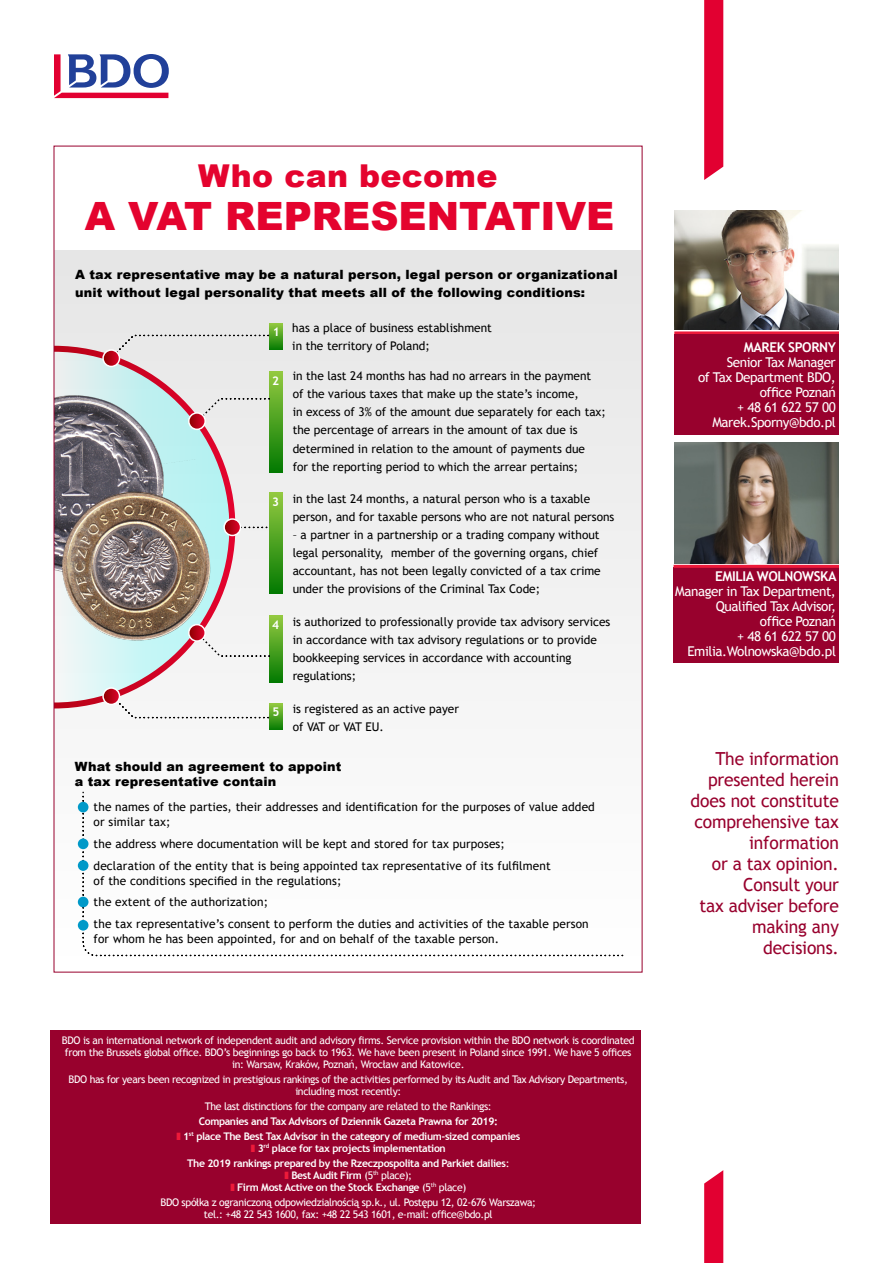
<style>
.page{position:relative;width:893px;height:1263px;background:#fff}
.page>*{position:absolute;margin:0;border:0;box-sizing:border-box;transform-origin:0 0}
.t1{font:900 39px "Arial";color:#e4032e}
.t2{font:900 31.5px "Arial";letter-spacing:.01em;color:#e4032e}
.tekst-podstawowy{font:18px/21px "Trebuchet MS";letter-spacing:-.01em;color:#98012d;text-align:right}
.tekst-bok{font:13.5px/15px "Trebuchet MS";letter-spacing:-.03em;color:#fff;text-align:right}
.tekst-bok-2{font:700 13.5px "Trebuchet MS";letter-spacing:-.03em;color:#fff}
.t3{font:900 12.75px/15px "Arial";letter-spacing:.01em;color:#000}
.t4{font:12px/18px "Trebuchet MS";color:#000}
.t5{font:10.5px/12px "Trebuchet MS";letter-spacing:-.035em;color:#fff;text-align:center}
.t6{font:700 10.5px "Trebuchet MS";letter-spacing:-.035em;color:#fff}
.s1{font-weight:700;color:#fff}
.s2{color:#ed1a3a}
.s3{font-weight:400}
</style>
<div class="page">
<svg style="left:54px;top:54px;width:115px;height:44px"></svg>
<div style="left:54px;top:250px;width:587px;height:722px;background:#f0f0f0"></div>
<div style="left:82px;top:791px;width:545px;height:166px;background:#fcfcfc"></div>
<div style="left:78px;top:802px;width:10px;height:10px;background:#0099c8;border-radius:50%"></div>
<div style="left:78px;top:838px;width:10px;height:11px;background:#0099c8;border-radius:50%"></div>
<div style="left:78px;top:860px;width:10px;height:11px;background:#0099c8;border-radius:50%"></div>
<div style="left:78px;top:897px;width:10px;height:10px;background:#0099c8;border-radius:50%"></div>
<div style="left:78px;top:920px;width:10px;height:10px;background:#0099c8;border-radius:50%"></div>
<svg style="left:269px;top:703px;width:14px;height:27px"></svg>
<svg style="left:125px;top:703px;width:146px;height:16px"></svg>
<svg style="left:269px;top:616px;width:14px;height:66px"></svg>
<svg style="left:235px;top:631px;width:36px;height:26px"></svg>
<svg style="left:269px;top:493px;width:14px;height:101px"></svg>
<svg style="left:241px;top:527px;width:27px;height:1px"></svg>
<svg style="left:269px;top:372px;width:14px;height:100px"></svg>
<svg style="left:235px;top:397px;width:36px;height:27px"></svg>
<svg style="left:269px;top:323px;width:14px;height:27px"></svg>
<svg style="left:122px;top:334px;width:149px;height:16px"></svg>
<img style="left:56px;top:346px;width:179px;height:362px">
<svg style="left:103px;top:350px;width:17px;height:16px"></svg>
<div style="left:102px;top:349px;width:18px;height:18px;border:2px solid #fff;border-radius:50%"></div>
<svg style="left:189px;top:413px;width:16px;height:16px"></svg>
<div style="left:188px;top:412px;width:18px;height:18px;border:2px solid #fff;border-radius:50%"></div>
<svg style="left:189px;top:625px;width:16px;height:16px"></svg>
<div style="left:188px;top:624px;width:18px;height:18px;border:2px solid #fff;border-radius:50%"></div>
<svg style="left:224px;top:519px;width:17px;height:16px"></svg>
<div style="left:223px;top:518px;width:18px;height:18px;border:2px solid #fff;border-radius:50%"></div>
<svg style="left:103px;top:688px;width:17px;height:16px"></svg>
<div style="left:102px;top:687px;width:18px;height:18px;border:2px solid #fff;border-radius:50%"></div>
<svg style="left:704px;top:0;width:19px;height:180px;background:#e30b3a"></svg>
<svg style="left:704px;top:1170px;width:19px;height:93px;background:#e41542"></svg>
<div style="left:674px;top:567px;width:165px;height:96px;background:#98012d"></div>
<hr style="left:674px;top:565px;width:165px;height:3px;background:#ed1a3a">
<img style="left:674px;top:443px;width:165px;height:121px">
<div style="left:51px;top:1030px;width:590px;height:194px;background:#98012d"></div>
<hr style="left:674px;top:331px;width:165px;height:3px;background:#ed1a3a">
<img style="left:674px;top:211px;width:165px;height:119px">
<div style="left:674px;top:334px;width:165px;height:101px;background:#98012d"></div>
<p class="t2" style="left:198px;top:153px;width:301px">Who can become</p>
<p class="t1" style="left:85px;top:187px;width:531px">A VAT REPRESENTATIVE</p>
<p class="t3" style="left:75px;top:265px;width:544px;line-height:18px">A tax representative may be a natural person, legal person or organizational unit without legal personality that meets all of the following conditions:</p>
<p class="t4" style="left:292px;top:319px;width:201px;text-indent:-20px"><span class="s1">1</span> has a place of business establishment in the territory of Poland;</p>
<p class="t4" style="left:293px;top:367px;width:315px;text-indent:-20px"><span class="s1">2</span> in the last 24 months has had no arrears in the payment<br>of the various taxes that make up the state’s income,<br>in excess of 3% of the amount due separately for each tax; the percentage of arrears in the amount of tax due is determined in relation to the amount of payments due<br>for the reporting period to which the arrear pertains;</p>
<p class="t4" style="left:293px;top:489px;width:323px;text-indent:-20px"><span class="s1">3</span> in the last 24 months, a natural person who is a taxable person, and for taxable persons who are not natural persons</p>
<p class="t4" style="left:293px;top:525px;width:310px">– a partner in a partnership or a trading company without legal personality, member of the governing organs, chief accountant, has not been legally convicted of a tax crime under the provisions of the Criminal Tax Code;</p>
<p class="t4" style="left:293px;top:612px;width:319px;text-indent:-20px"><span class="s1">4</span> is authorized to professionally provide tax advisory services in accordance with tax advisory regulations or to provide bookkeeping services in accordance with accounting regulations;</p>
<p class="t4" style="left:293px;top:699px;width:168px;text-indent:-20px"><span class="s1">5</span> is registered as an active payer of VAT or VAT EU.</p>
<p class="t3" style="left:75px;top:758px;width:268px">What should an agreement to appoint a tax representative contain</p>
<p class="t4" style="left:94px;top:799px;width:503px;line-height:15px">the names of the parties, their addresses and identification for the purposes of value added or similar tax;</p>
<p class="t4" style="left:94px;top:834px;width:413px">the address where documentation will be kept and stored for tax purposes;</p>
<p class="t4" style="left:94px;top:858px;width:459px;line-height:15px">declaration of the entity that is being appointed tax representative of its fulfilment of the conditions specified in the regulations;</p>
<p class="t4" style="left:94px;top:893px;width:176px">the extent of the authorization;</p>
<p class="t4" style="left:94px;top:916px;width:497px;line-height:15px">the tax representative’s consent to perform the duties and activities of the taxable person for whom he has been appointed, for and on behalf of the taxable person.</p>
<p class="t5" style="left:62px;top:1034px;width:575px">BDO is an international network of independent audit and advisory firms. Service provision within the BDO network is coordinated from the Brussels global office. BDO’s beginnings go back to 1963. We have been present in Poland since 1991. We have 5 offices in: Warsaw, Kraków, Poznań, Wrocław and Katowice.</p>
<p class="t5" style="left:69px;top:1073px;width:561px">BDO has for years been recognized in prestigious rankings of the activities performed by its Audit and Tax Advisory Departments, including most recently:</p>
<p class="t5" style="left:205px;top:1100px;width:288px">The last distinctions for the company are related to the Rankings:</p>
<p class="t6" style="left:199px;top:1114px;width:301px">Companies and Tax Advisors of Dziennik Gazeta Prawna for 2019:</p>
<p class="t6" style="left:176px;top:1129px;width:345px"><span class="s2">❚</span> 1<sup>st</sup> place The Best Tax Advisor in the category of medium-sized companies</p>
<p class="t6" style="left:251px;top:1141px;width:196px"><span class="s2">❚</span> 3<sup>rd</sup> place for tax projects implementation</p>
<p class="t6" style="left:187px;top:1156px;width:324px">The 2019 rankings prepared by the Rzeczpospolita and Parkiet dailies<span class="s3">:</span></p>
<p class="t6" style="left:285px;top:1168px;width:129px"><span class="s2">❚</span> Best Audit Firm <span class="s3">(5</span><sup>th</sup> <span class="s3">place);</span></p>
<p class="t6" style="left:230px;top:1180px;width:237px"><span class="s2">❚</span> Firm Most Active on the Stock Exchange <span class="s3">(5</span><sup>th</sup> <span class="s3">place)</span></p>
<p class="t5" style="left:160px;top:1196px;width:377px">BDO spółka z ograniczoną odpowiedzialnością sp.k., ul. Postępu 12, 02-676 Warszawa;</p>
<p class="t5" style="left:204px;top:1208px;width:290px">tel.: +48 22 543 1600, fax: +48 22 543 1601, e-mail: office@bdo.pl</p>
<p class="tekst-bok-2" style="left:744px;top:338px;width:94px">MAREK SPORNY</p>
<p class="tekst-bok" style="left:727px;top:354px;width:111px">Senior Tax Manager</p>
<p class="tekst-bok" style="left:698px;top:369px;width:139px">of Tax Department BDO,</p>
<p class="tekst-bok" style="left:760px;top:384px;width:78px">office Poznań</p>
<p class="tekst-bok" style="left:737px;top:399px;width:100px">+ 48 61 622 57 00</p>
<p class="tekst-bok" style="left:712px;top:414px;width:125px">Marek.Sporny@bdo.pl</p>
<p class="tekst-bok-2" style="left:715px;top:568px;width:123px">EMILIA WOLNOWSKA</p>
<p class="tekst-bok" style="left:675px;top:584px;width:162px">Manager in Tax Department,<br>Qualified Tax Advisor,<br>office Poznań</p>
<p class="tekst-bok" style="left:737px;top:629px;width:100px">+ 48 61 622 57 00</p>
<p class="tekst-bok" style="left:687px;top:644px;width:150px">Emilia.Wolnowska@bdo.pl</p>
<p class="tekst-podstawowy" style="left:715px;top:748px;width:125px">The information</p>
<p class="tekst-podstawowy" style="left:708px;top:769px;width:132px">presented herein</p>
<p class="tekst-podstawowy" style="left:691px;top:790px;width:150px">does not constitute</p>
<p class="tekst-podstawowy" style="left:694px;top:811px;width:146px">comprehensive tax</p>
<p class="tekst-podstawowy" style="left:712px;top:832px;width:129px">information<br>or a tax opinion.</p>
<p class="tekst-podstawowy" style="left:743px;top:874px;width:97px">Consult your</p>
<p class="tekst-podstawowy" style="left:699px;top:895px;width:141px">tax adviser before</p>
<p class="tekst-podstawowy" style="left:752px;top:916px;width:88px">making any</p>
<p class="tekst-podstawowy" style="left:763px;top:937px;width:77px">decisions.</p>
</div>
